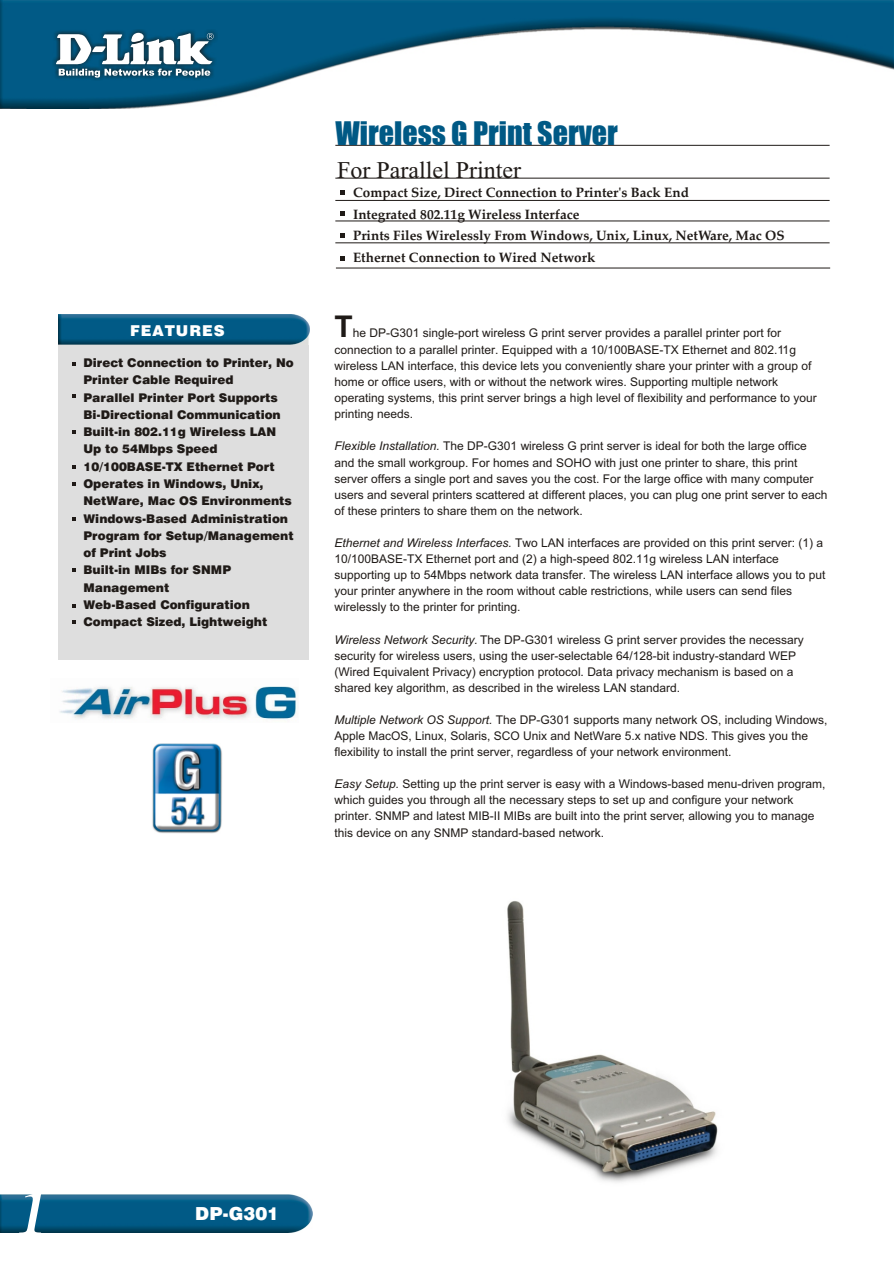
<style>
.page{position:relative;width:894px;height:1263px;background:#fff}
.page>*{position:absolute;margin:0;border:0;box-sizing:border-box;transform-origin:0 0}
.t1{font:italic 62.4px "Times New Roman";color:#fff;scale:1.41 1}
.t2{font:30px "Impact";color:#005985}
.t3{font:700 30px "Arial";color:#1f1a17}
.t4{font:24px "Times New Roman";color:#1f1a17}
.t5{font:18px "Swis 721 Blk BT";color:#fff}
.t6{font:15px "Swis 721 Blk BT";letter-spacing:.065em;color:#fff}
.t7{font:700 13.5px/21.9px "Palatino Linotype";color:#1f1a17}
.t8{font:12px/16px "Arial";color:#1f1a17}
.t9{font:12px/17.2px "Swis 721 Blk BT";color:#1f1a17}
.s1{font-style:italic}
</style>
<div class="page">
<img style="left:0;top:1194px;width:313px;height:38px">
<div style="left:58px;top:324px;width:250px;height:336px;background:#dedede"></div>
<svg style="left:72px;top:362px;width:4px;height:4px"></svg>
<svg style="left:72px;top:394px;width:4px;height:4px"></svg>
<svg style="left:72px;top:604px;width:4px;height:3px"></svg>
<svg style="left:72px;top:430px;width:4px;height:4px"></svg>
<svg style="left:72px;top:620px;width:4px;height:4px"></svg>
<svg style="left:72px;top:568px;width:4px;height:4px"></svg>
<svg style="left:72px;top:517px;width:4px;height:4px"></svg>
<svg style="left:72px;top:465px;width:4px;height:4px"></svg>
<svg style="left:72px;top:482px;width:4px;height:4px"></svg>
<svg style="left:340px;top:191px;width:4px;height:4px"></svg>
<svg style="left:340px;top:211px;width:4px;height:4px"></svg>
<svg style="left:340px;top:233px;width:4px;height:4px"></svg>
<svg style="left:340px;top:257px;width:4px;height:4px"></svg>
<hr style="left:335px;top:145px;width:495px;height:1px;background:#1f1a17">
<hr style="left:335px;top:178px;width:495px;height:1px;background:#1f1a17">
<hr style="left:335px;top:200px;width:495px;height:1px;background:#1f1a17">
<hr style="left:335px;top:221px;width:495px;height:1px;background:#1f1a17">
<hr style="left:335px;top:243px;width:495px;height:1px;background:#1f1a17">
<hr style="left:336px;top:268px;width:494px;height:1px;background:#1f1a17">
<img style="left:58px;top:315px;width:252px;height:30px">
<img style="left:0;top:0;width:894px;height:108px">
<img style="left:52px;top:29px;width:165px;height:52px">
<svg style="left:56px;top:33px;width:158px;height:45px"></svg>
<img style="left:59px;top:686px;width:238px;height:34px">
<img style="left:152px;top:744px;width:70px;height:89px">
<img style="left:507px;top:901px;width:211px;height:282px">
<p class="t6" style="left:130px;top:325px;width:96px">FEATURES</p>
<p class="t9" style="left:83px;top:355px;width:212px">Direct Connection to Printer, No<br>Printer Cable Required<br>Parallel Printer Port Supports<br>Bi-Directional Communication<br>Built-in 802.11g Wireless LAN<br>Up to 54Mbps Speed<br>10/100BASE-TX Ethernet Port<br>Operates in Windows, Unix,<br>NetWare, Mac OS Environments<br>Windows-Based Administration<br>Program for Setup/Management of Print Jobs<br>Built-in MIBs for SNMP<br>Management<br>Web-Based Configuration<br>Compact Sized, Lightweight</p>
<h2 class="t2" style="left:335px;top:122px;width:284px">Wireless G Print Server</h2>
<h3 class="t4" style="left:337px;top:161px;width:185px">For Parallel Printer</h3>
<p class="t7" style="left:353px;top:183px;width:433px">Compact Size, Direct Connection to Printer's Back End<br>Integrated 802.11g Wireless Interface<br>Prints Files Wirelessly From Windows, Unix, Linux, NetWare, Mac OS Ethernet Connection to Wired Network</p>
<h2 class="t3" style="left:335px;top:316px;width:20px">T</h2>
<p class="t8" style="left:335px;top:326px;width:484px;text-indent:18px">he DP-G301 single-port wireless G print server provides a parallel printer port for connection to a parallel printer. Equipped with a 10/100BASE-TX Ethernet and 802.11g wireless LAN interface, this device lets you conveniently share your printer with a group of home or office users, with or without the network wires. Supporting multiple network operating systems, this print server brings a high level of flexibility and performance to your printing needs.</p>
<p class="t8" style="left:335px;top:439px;width:494px"><span class="s1">Flexible Installation.</span> The DP-G301 wireless G print server is ideal for both the large office and the small workgroup. For homes and SOHO with just one printer to share, this print server offers a single port and saves you the cost. For the large office with many computer users and several printers scattered at different places, you can plug one print server to each of these printers to share them on the network.</p>
<p class="t8" style="left:335px;top:536px;width:492px"><span class="s1">Ethernet and Wireless Interfaces.</span> Two LAN interfaces are provided on this print server: (1) a 10/100BASE-TX Ethernet port and (2) a high-speed 802.11g wireless LAN interface supporting up to 54Mbps network data transfer. The wireless LAN interface allows you to put your printer anywhere in the room without cable restrictions, while users can send files wirelessly to the printer for printing.</p>
<p class="t8" style="left:335px;top:632px;width:471px"><span class="s1">Wireless Network Security.</span> The DP-G301 wireless G print server provides the necessary security for wireless users, using the user-selectable 64/128-bit industry-standard WEP (Wired Equivalent Privacy) encryption protocol. Data privacy mechanism is based on a shared key algorithm, as described in the wireless LAN standard.</p>
<p class="t8" style="left:335px;top:713px;width:494px"><span class="s1">Multiple Network OS Support.</span> The DP-G301 supports many network OS, including Windows,<br>Apple MacOS, Linux, Solaris, SCO Unix and NetWare 5.x native NDS. This gives you the flexibility to install the print server, regardless of your network environment.</p>
<p class="t8" style="left:335px;top:777px;width:492px"><span class="s1">Easy Setup.</span> Setting up the print server is easy with a Windows-based menu-driven program, which guides you through all the necessary steps to set up and configure your network printer. SNMP and latest MIB-II MIBs are built into the print server, allowing you to manage this device on any SNMP standard-based network.</p>
<h1 class="t1" style="left:8px;top:1190px;width:40px">1</h1>
<h3 class="t5" style="left:195px;top:1207px;width:85px">DP-G301</h3>
</div>
